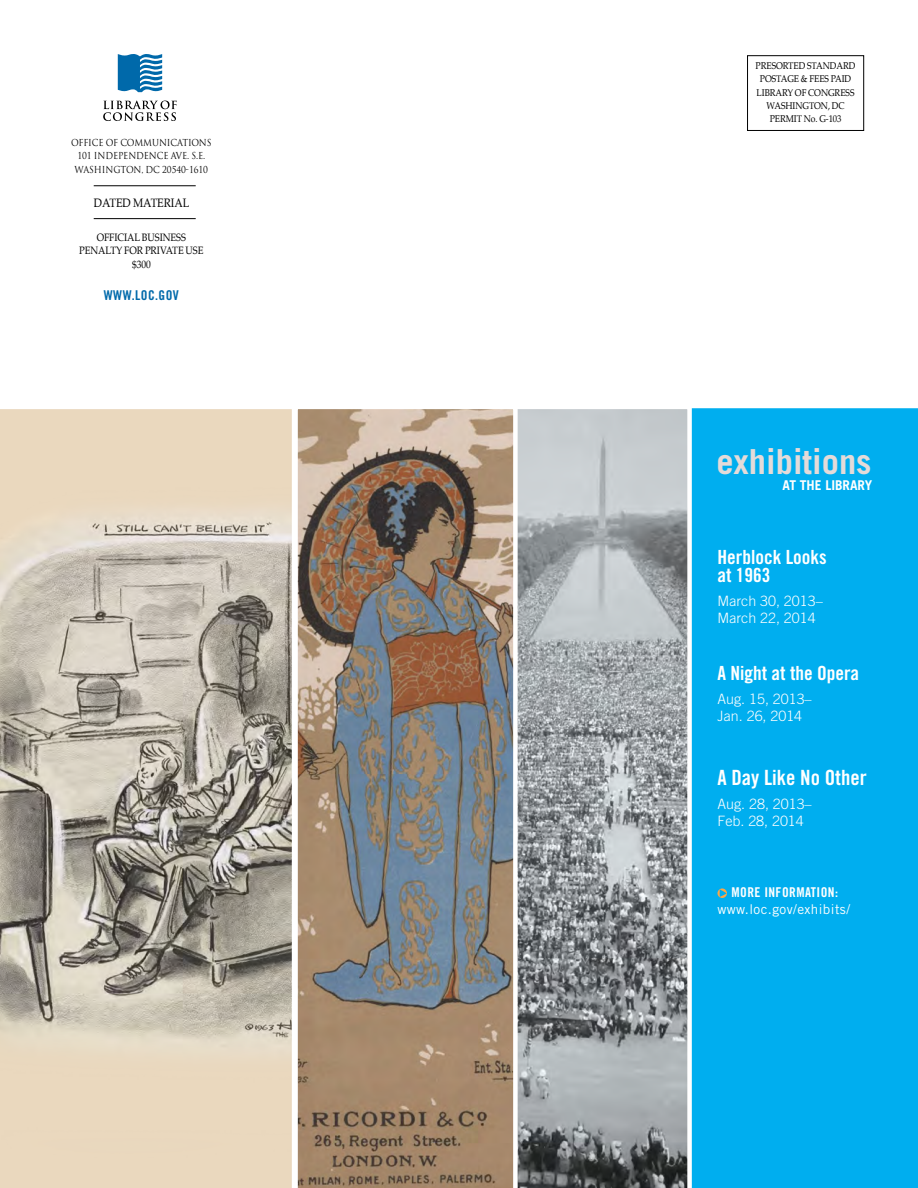
<style>
.page{position:relative;width:918px;height:1188px;background:#fff}
.page>*{position:absolute;margin:0;border:0;box-sizing:border-box;transform-origin:0 0}
.t1{font:700 34.5px "Trade Gothic";color:#e4dbd9}
.sidebar-text{font:21px "Trade Gothic Bold Cond Twenty";color:#fff}
.sidebar-text-2{font:19.5px/18px "Trade Gothic Bold Cond Twenty";color:#fff}
.sidebar-text-3{font:300 14.25px/17.1px "Trade Gothic";color:#fff}
.More_Information{font:13.5px/16.2px "Trade Gothic";letter-spacing:.03em;color:#fff;text-align:center}
.t2{font:700 13.5px "Trade Gothic";color:#fff}
.More_Information-2{font:13.5px "Trade Gothic Bold Cond Twenty";letter-spacing:.03em;color:#0069aa}
.t3{font:12px "Palatino";letter-spacing:-.01em;color:#000;scale:.9 1}
.t4{font:10.5px/13.5px "Palatino";letter-spacing:-.01em;color:#000;text-align:center;scale:.9 1}
.t5{font:9.6px/13.2px "Palatino";letter-spacing:-.01em;color:#000;text-align:center;scale:.9 1}
.t6{font:9.3px/13.5px "Trajan Pro";letter-spacing:-.01em;color:#000;text-align:center;scale:.9 1}
.s1{font-family:"Trade Gothic Bold Cond Twenty"}
</style>
<div class="page">
<div style="left:747px;top:55px;width:117px;height:76px;border:1px solid #000"></div>
<hr style="left:94px;top:186px;width:102px;height:1px;background:#000">
<hr style="left:94px;top:218px;width:102px;height:1px;background:#000">
<svg style="left:103px;top:100px;width:74px;height:21px"></svg>
<svg style="left:118px;top:54px;width:44px;height:38px;background:#3b8bbd"></svg>
<div style="left:692px;top:408px;width:226px;height:780px;background:#00aeef"></div>
<svg style="left:518px;top:408px;width:174px;height:780px;background:#9ea3a6"></svg>
<svg style="left:297px;top:409px;width:221px;height:779px;background:#938476"></svg>
<svg style="left:0;top:409px;width:292px;height:779px;background:#c4baaa"></svg>
<svg style="left:717px;top:888px;width:10px;height:10px"></svg>
<p class="t6" style="left:71px;top:136px;width:158px">OFFICE OF COMMUNICATIONS<br>101 INDEPENDENCE AVE. S.E.<br>WASHINGTON, DC 20540-1610</p>
<p class="t3" style="left:94px;top:192px;width:108px">DATED MATERIAL</p>
<p class="t4" style="left:79px;top:230px;width:140px">OFFICIAL BUSINESS<br>PENALTY FOR PRIVATE USE $300</p>
<p class="More_Information-2" style="left:104px;top:287px;width:77px">WWW.LOC.GOV</p>
<p class="t5" style="left:756px;top:59px;width:113px">PRESORTED STANDARD<br>POSTAGE &amp; FEES PAID<br>LIBRARY OF CONGRESS<br>WASHINGTON, DC<br>PERMIT No. G-103</p>
<p class="t1" style="left:716px;top:440px;width:157px">exhibitions</p>
<p class="t2" style="left:783px;top:477px;width:91px">AT THE LIBRARY</p>
<p class="sidebar-text-2" style="left:717px;top:547px;width:111px">Herblock Looks at 1963</p>
<p class="sidebar-text-3" style="left:717px;top:592px;width:107px">March 30, 2013–<br>March 22, 2014</p>
<p class="sidebar-text-2" style="left:717px;top:664px;width:143px">A Night at the Opera</p>
<p class="sidebar-text-3" style="left:717px;top:690px;width:96px">Aug. 15, 2013–<br>Jan. 26, 2014</p>
<p class="sidebar-text" style="left:717px;top:765px;width:151px">A Day Like No Other</p>
<p class="sidebar-text-3" style="left:717px;top:795px;width:96px">Aug. 28, 2013–<br>Feb. 28, 2014</p>
<p class="More_Information" style="left:717px;top:884px;width:134px"><span class="s1">MORE INFORMATION: </span>www.loc.gov/exhibits/</p>
</div>
